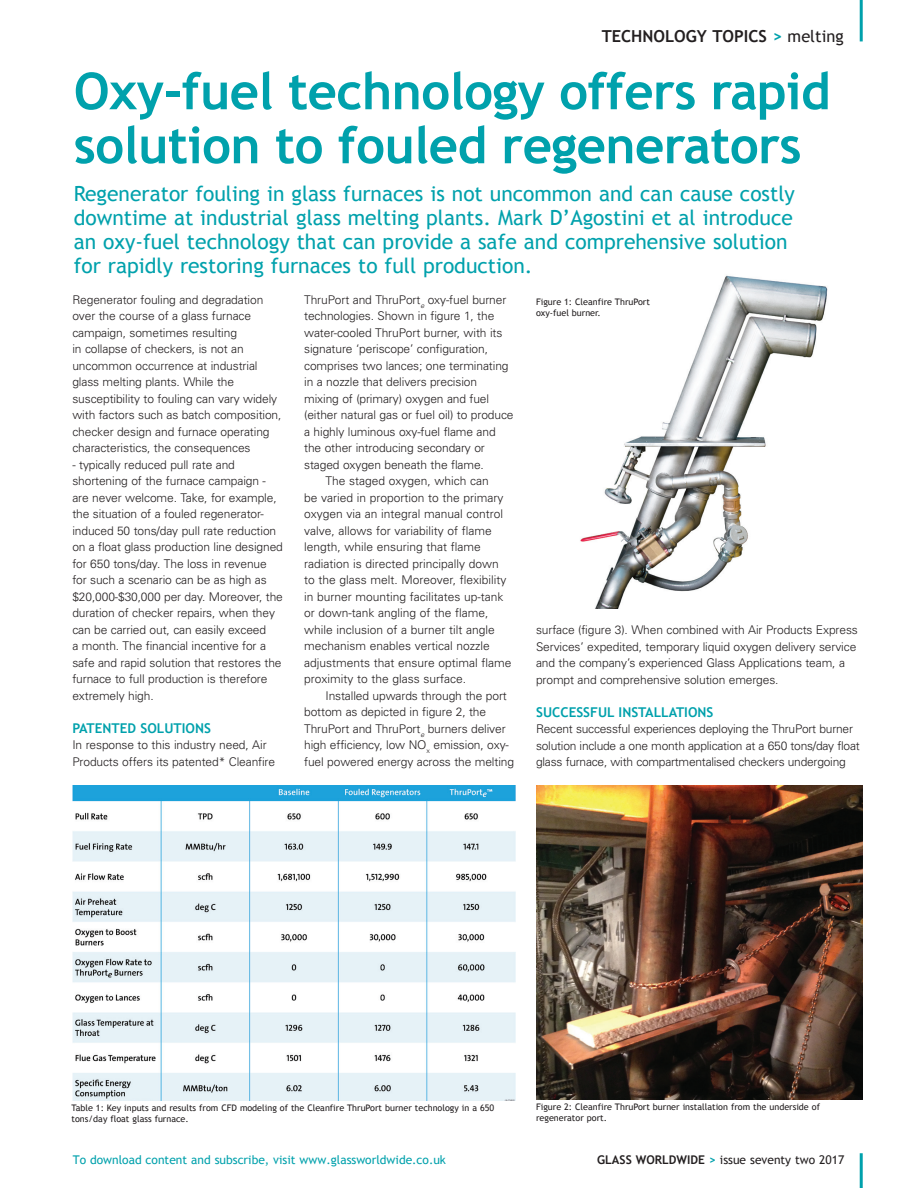
<style>
.page{position:relative;width:918px;height:1188px;background:#fff}
.page>*{position:absolute;margin:0;border:0;box-sizing:border-box;transform-origin:0 0}
.NEW_HEAD_1{font:700 51px/54px "Trebuchet MS";letter-spacing:-.01em;color:#00a1ac}
.Stand_first{font:21px/24px "Trebuchet MS";color:#00a1ac}
.t1{font:700 16.5px "Trebuchet MS";color:#231f20}
.Sub_head{font:700 13.5px "Trebuchet MS";color:#00a1ac}
.Stand_first-2{font:300 12px/16.5px "Univers";letter-spacing:-.01em;color:#231f20}
.t2{font:12px "Trebuchet MS";color:#00a1ac}
.t3{font:12px "Trebuchet MS";color:#231f20}
.Captions{font:9px/10.5px "Trebuchet MS";color:#231f20}
.s1{color:#00a1ac}
.s2{font-weight:400}
.s3{font-weight:700}
.s4{font-weight:700;color:#00a1ac}
</style>
<div class="page">
<hr style="left:860px;top:0;width:3px;height:41px;background:#00a1ac">
<hr style="left:860px;top:1153px;width:3px;height:35px;background:#00a1ac">
<img style="left:73px;top:786px;width:443px;height:314px">
<img style="left:580px;top:275px;width:248px;height:333px">
<img style="left:536px;top:786px;width:327px;height:313px">
<p class="t1" style="left:602px;top:26px;width:244px">TECHNOLOGY TOPICS <span class="s1">&gt;</span> <span class="s2">melting</span></p>
<p class="NEW_HEAD_1" style="left:74px;top:64px;width:758px">Oxy-fuel technology offers rapid solution to fouled regenerators</p>
<p class="Stand_first" style="left:74px;top:182px;width:723px">Regenerator fouling in glass furnaces is not uncommon and can cause costly downtime at industrial glass melting plants. Mark D’Agostini et al introduce an oxy-fuel technology that can provide a safe and comprehensive solution for rapidly restoring furnaces to full production.</p>
<p class="Stand_first-2" style="left:72px;top:291px;width:211px">Regenerator fouling and degradation over the course of a glass furnace campaign, sometimes resulting<br>in collapse of checkers, is not an uncommon occurrence at industrial glass melting plants. While the susceptibility to fouling can vary widely with factors such as batch composition, checker design and furnace operating characteristics, the consequences</p>
<p class="Stand_first-2" style="left:72px;top:456px;width:212px">- typically reduced pull rate and shortening of the furnace campaign - are never welcome. Take, for example, the situation of a fouled regenerator&shy;induced 50 tons/day pull rate reduction on a float glass production line designed for 650 tons/day. The loss in revenue for such a scenario can be as high as $20,000-$30,000 per day. Moreover, the duration of checker repairs, when they can be carried out, can easily exceed<br>a month. The financial incentive for a safe and rapid solution that restores the furnace to full production is therefore extremely high.</p>
<p class="Sub_head" style="left:72px;top:720px;width:140px">PATENTED SOLUTIONS</p>
<p class="Stand_first-2" style="left:72px;top:737px;width:204px">In response to this industry need, Air<br>Products offers its patented* Cleanfire</p>
<p class="Stand_first-2" style="left:304px;top:291px;width:211px">ThruPort and ThruPort<sub>e</sub> oxy-fuel burner technologies. Shown in figure 1, the water-cooled ThruPort burner, with its signature ‘periscope’ configuration, comprises two lances; one terminating in a nozzle that delivers precision mixing of (primary) oxygen and fuel (either natural gas or fuel oil) to produce a highly luminous oxy-fuel flame and the other introducing secondary or staged oxygen beneath the flame.</p>
<p class="Stand_first-2" style="left:304px;top:473px;width:209px;text-indent:21px">The staged oxygen, which can<br>be varied in proportion to the primary oxygen via an integral manual control valve, allows for variability of flame length, while ensuring that flame radiation is directed principally down to the glass melt. Moreover, flexibility in burner mounting facilitates up-tank or down-tank angling of the flame, while inclusion of a burner tilt angle mechanism enables vertical nozzle adjustments that ensure optimal flame proximity to the glass surface.</p>
<p class="Stand_first-2" style="left:304px;top:687px;width:211px;text-indent:21px">Installed upwards through the port bottom as depicted in figure 2, the ThruPort and ThruPort<sub>e</sub> burners deliver high efficiency, low NO<sub>x</sub> emission, oxy&shy;fuel powered energy across the melting</p>
<p class="Captions" style="left:536px;top:297px;width:115px">Figure 1: Cleanfire ThruPort oxy-fuel burner.</p>
<p class="Stand_first-2" style="left:536px;top:622px;width:323px">surface (figure 3). When combined with Air Products Express Services’ expedited, temporary liquid oxygen delivery service and the company’s experienced Glass Applications team, a prompt and comprehensive solution emerges.</p>
<p class="Sub_head" style="left:536px;top:704px;width:179px">SUCCESSFUL INSTALLATIONS</p>
<p class="Stand_first-2" style="left:536px;top:721px;width:325px">Recent successful experiences deploying the ThruPort burner solution include a one month application at a 650 tons/day float glass furnace, with compartmentalised checkers undergoing</p>
<p class="Captions" style="left:72px;top:1103px;width:424px">Table 1: Key inputs and results from CFD modeling of the Cleanfire ThruPort burner technology in a 650 tons/day float glass furnace.</p>
<p class="Captions" style="left:536px;top:1102px;width:285px">Figure 2: Cleanfire ThruPort burner installation from the underside of regenerator port.</p>
<p class="t2" style="left:73px;top:1153px;width:375px">To download content and subscribe, visit www.glassworldwide.co.uk</p>
<p class="t3" style="left:597px;top:1152px;width:249px"><span class="s3">GLASS WORLDWIDE</span> <span class="s4">&gt;</span> issue seventy two 2017</p>
</div>
